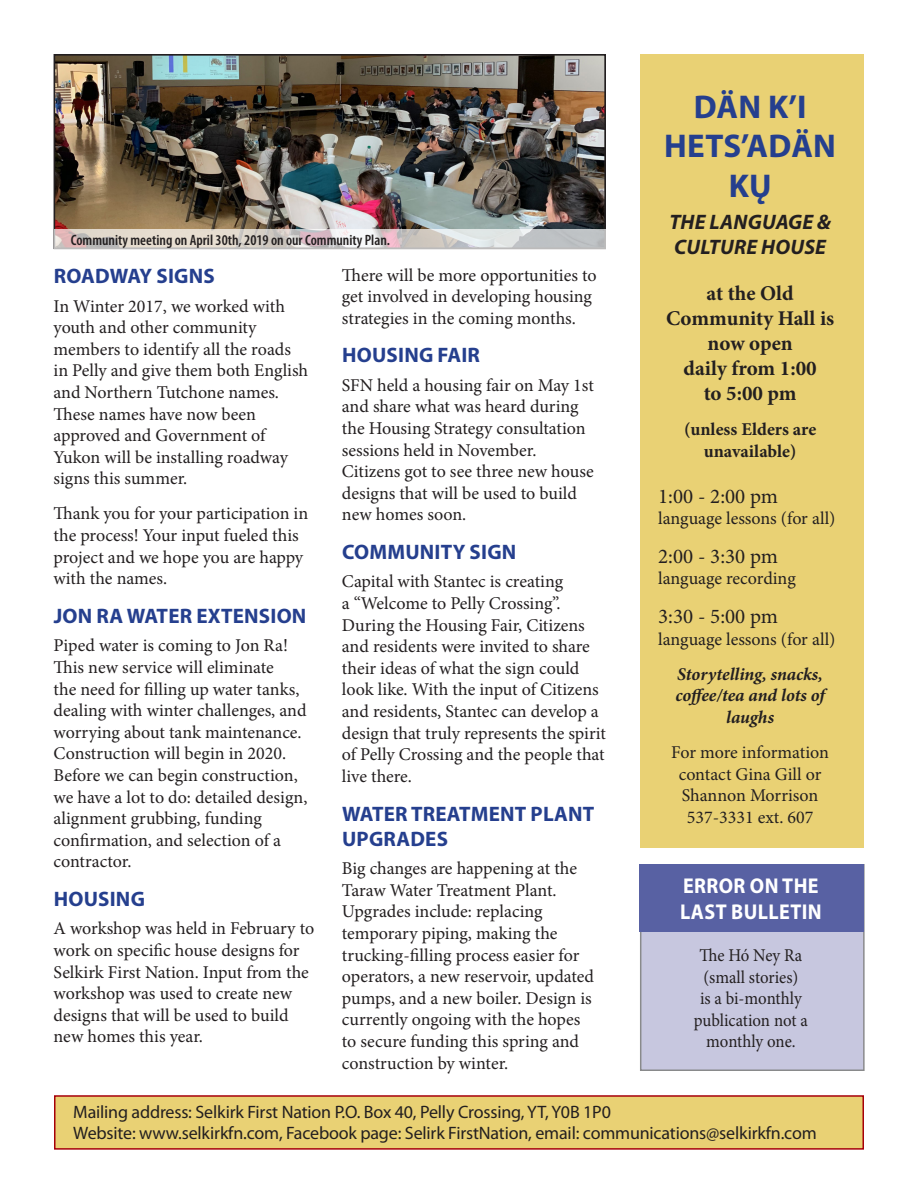
<style>
.page{position:relative;width:918px;height:1188px;background:#fff}
.page>*{position:absolute;margin:0;border:0;box-sizing:border-box;transform-origin:0 0}
.Bulletin_story_headi{font:700 33px/39.6px "Myriad Pro";letter-spacing:.01em;color:#253f8e;text-align:center}
.t1{font:700 21.45px/25.8px "Myriad Pro";letter-spacing:.02em;color:#fff;scale:.93 1}
.Bulletin_story_headi-2{font:700 21px/25.2px "Myriad Pro";letter-spacing:.01em;color:#253f8e}
.t2{font:700 21px/25.2px "Minion Pro";color:#231f20;text-align:center}
.t3{font:21px "Minion Pro";color:#231f20}
.Bulletin_story_headi-3{font:italic 700 21px/25.2px "Myriad Pro";letter-spacing:.01em;color:#231f20}
.t4{font:18px/21.6px "Minion Pro";color:#231f20}
.t5{font:18px "Myriad Pro";letter-spacing:-.01em;color:#231f20}
.t6{font:18px/21.6px "Minion Pro";color:#231f20;text-align:center;scale:.93 1}
.t7{font:italic 700 18px/21.6px "Minion Pro";letter-spacing:-.005em;color:#231f20;text-align:center}
.t8{font:700 18px/21.6px "Minion Pro";color:#231f20;text-align:center}
.t9{font:600 condensed 15px "Myriad Pro";color:#231f20}
</style>
<div class="page">
<div style="left:640px;top:55px;width:224px;height:793px;background:#e9d174"></div>
<img style="left:57px;top:57px;width:546px;height:173px">
<div style="left:54px;top:54px;width:552px;height:195px;border:2px solid #231f20"></div>
<div style="left:54px;top:1095px;width:810px;height:55px;background:#e9d174;border:2px solid #a6000a"></div>
<div style="left:640px;top:864px;width:225px;height:207px;background:#c7c7df;border:2px solid #57585a"></div>
<div style="left:639px;top:864px;width:225px;height:67px;background:#5861a3"></div>
<svg style="left:54px;top:230px;width:552px;height:19px;background:#d5cfcc"></svg>
<p class="t9" style="left:71px;top:232px;width:321px">Community meeting on April 30th, 2019 on our Community Plan.</p>
<p class="Bulletin_story_headi-2" style="left:54px;top:264px;width:163px">ROADWAY SIGNS</p>
<p class="t4" style="left:54px;top:295px;width:256px">In Winter 2017, we worked with youth and other community members to identify all the roads in Pelly and give them both English and Northern Tutchone names.<br>These names have now been approved and Government of<br>Yukon will be installing roadway signs this summer.</p>
<p class="t4" style="left:54px;top:503px;width:256px">Thank you for your participation in the process! Your input fueled this project and we hope you are happy with the names.</p>
<p class="Bulletin_story_headi-2" style="left:54px;top:604px;width:254px">JON RA WATER EXTENSION</p>
<p class="t4" style="left:54px;top:635px;width:255px">Piped water is coming to Jon Ra!<br>This new service will eliminate<br>the need for filling up water tanks, dealing with winter challenges, and worrying about tank maintenance.<br>Construction will begin in 2020.<br>Before we can begin construction, we have a lot to do: detailed design, alignment grubbing, funding confirmation, and selection of a contractor.</p>
<p class="Bulletin_story_headi-2" style="left:54px;top:887px;width:93px">HOUSING</p>
<p class="t4" style="left:54px;top:918px;width:262px">A workshop was held in February to work on specific house designs for<br>Selkirk First Nation. Input from the workshop was used to create new designs that will be used to build new homes this year.</p>
<p class="t4" style="left:342px;top:264px;width:256px">There will be more opportunities to get involved in developing housing strategies in the coming months.</p>
<p class="Bulletin_story_headi-2" style="left:342px;top:343px;width:139px">HOUSING FAIR</p>
<p class="t4" style="left:342px;top:374px;width:254px">SFN held a housing fair on May 1st and share what was heard during the Housing Strategy consultation sessions held in November.<br>Citizens got to see three new house designs that will be used to build new homes soon.</p>
<p class="Bulletin_story_headi-2" style="left:342px;top:540px;width:176px">COMMUNITY SIGN</p>
<p class="t4" style="left:342px;top:571px;width:265px">Capital with Stantec is creating<br>a “Welcome to Pelly Crossing”.<br>During the Housing Fair, Citizens and residents were invited to share their ideas of what the sign could look like. With the input of Citizens and residents, Stantec can develop a design that truly represents the spirit of Pelly Crossing and the people that live there.</p>
<p class="Bulletin_story_headi-2" style="left:342px;top:801px;width:254px">WATER TREATMENT PLANT<br>UPGRADES</p>
<p class="t4" style="left:342px;top:858px;width:254px">Big changes are happening at the<br>Taraw Water Treatment Plant.<br>Upgrades include: replacing temporary piping, making the trucking-filling process easier for operators, a new reservoir, updated pumps, and a new boiler. Design is currently ongoing with the hopes to secure funding this spring and construction by winter.</p>
<p class="Bulletin_story_headi" style="left:664px;top:87px;width:173px">DÄN K’I<br>HETS’ADÄN<br>KŲ</p>
<p class="Bulletin_story_headi-3" style="left:669px;top:210px;width:163px">THE LANGUAGE &amp;<br>CULTURE HOUSE</p>
<p class="t2" style="left:666px;top:280px;width:170px">at the Old<br>Community Hall is now open<br>daily from 1:00<br>to 5:00 pm</p>
<p class="t8" style="left:684px;top:419px;width:134px">(unless Elders are unavailable)</p>
<p class="t3" style="left:658px;top:482px;width:121px">1:00 - 2:00 pm</p>
<p class="t4" style="left:658px;top:508px;width:179px">language lessons (for all)</p>
<p class="t3" style="left:658px;top:542px;width:121px">2:00 - 3:30 pm</p>
<p class="t4" style="left:658px;top:568px;width:139px">language recording</p>
<p class="t3" style="left:658px;top:602px;width:121px">3:30 - 5:00 pm</p>
<p class="t4" style="left:658px;top:628px;width:179px">language lessons (for all)</p>
<p class="t7" style="left:675px;top:664px;width:151px">Storytelling, snacks, coffee/tea and lots of laughs</p>
<p class="t4" style="left:671px;top:742px;width:159px;text-align:center">For more information contact Gina Gill or<br>Shannon Morrison<br>537-3331 ext. 607</p>
<p class="t1" style="left:680px;top:873px;width:154px">ERROR ON THE<br>LAST BULLETIN</p>
<p class="t6" style="left:694px;top:945px;width:124px">The Hó Ney Ra (small stories)<br>is a bi-monthly publication not a monthly one.</p>
<p class="t5" style="left:73px;top:1102px;width:539px">Mailing address: Selkirk First Nation P.O. Box 40, Pelly Crossing, YT, Y0B 1P0</p>
<p class="t5" style="left:73px;top:1123px;width:745px">Website: www.selkirkfn.com, Facebook page: Selirk FirstNation, email: communications@selkirkfn.com</p>
</div>
